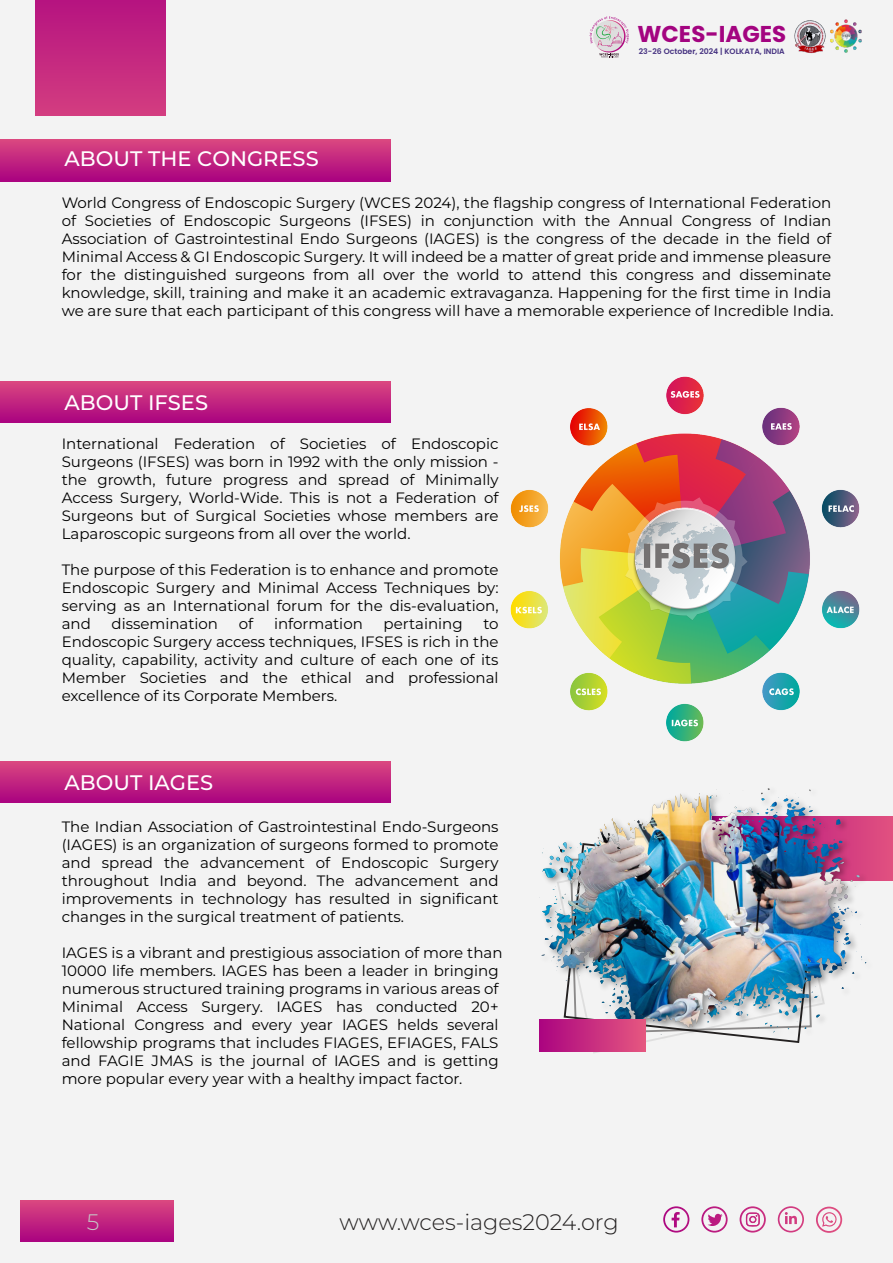
<style>
.page{position:relative;width:893px;height:1263px;background:#f3f3f3}
.page>*{position:absolute;margin:0;border:0;box-sizing:border-box;transform-origin:0 0}
.t1{font:700 22.95px "Poppins";color:#a30480}
.t2{font:300 22.35px "Montserrat";letter-spacing:-.005em;color:#232020}
.t3{font:300 22.35px "Montserrat";color:#c6c6c6}
.t4{font:500 21px "Montserrat";color:#fff}
.t5{font:15px/18px "Montserrat";color:#000;text-align:justify}
.t6{font:600 7.8px "Poppins";color:#453180}
</style>
<div class="page">
<div style="left:21px;top:1200px;width:153px;height:42px;background:linear-gradient(to bottom,#db4880,#ab0380)"></div>
<svg style="left:663px;top:1206px;width:26px;height:26px"></svg>
<svg style="left:701px;top:1206px;width:27px;height:26px"></svg>
<svg style="left:740px;top:1206px;width:26px;height:26px"></svg>
<svg style="left:816px;top:1206px;width:26px;height:27px"></svg>
<svg style="left:778px;top:1206px;width:26px;height:26px"></svg>
<div style="left:35px;top:0;width:131px;height:116px;background:linear-gradient(to bottom,#b61380,#d33d80)"></div>
<img style="left:510px;top:376px;width:350px;height:366px">
<div style="left:712px;top:817px;width:181px;height:63px;background:#dd4b80"></div>
<img style="left:539px;top:788px;width:327px;height:247px">
<img style="left:573px;top:794px;width:189px;height:107px">
<div style="left:539px;top:1019px;width:106px;height:32px;background:linear-gradient(to right,#ab0480,#e45680)"></div>
<div style="left:0;top:139px;width:391px;height:42px;background:linear-gradient(to bottom,#db4880,#ab0480)"></div>
<div style="left:0;top:381px;width:391px;height:42px;background:linear-gradient(to bottom,#db4880,#ab0480)"></div>
<div style="left:0;top:761px;width:391px;height:42px;background:linear-gradient(to bottom,#db4880,#ab0380)"></div>
<img style="left:794px;top:20px;width:32px;height:33px">
<img style="left:830px;top:20px;width:32px;height:33px">
<svg style="left:589px;top:16px;width:40px;height:42px"></svg>
<h3 class="t4" style="left:65px;top:144px;width:256px">ABOUT THE CONGRESS</h3>
<h1 class="t1" style="left:637px;top:21px;width:150px">WCES-IAGES</h1>
<p class="t6" style="left:639px;top:47px;width:147px">23-26 October, 2024 | KOLKATA, INDIA</p>
<p class="t5" style="left:62px;top:193px;width:773px;text-align:left">World Congress of Endoscopic Surgery (WCES 2024), the flagship congress of International Federation of Societies of Endoscopic Surgeons (IFSES) in conjunction with the Annual Congress of Indian Association of Gastrointestinal Endo Surgeons (IAGES) is the congress of the decade in the field of Minimal Access &amp; GI Endoscopic Surgery. It will indeed be a matter of great pride and immense pleasure for the distinguished surgeons from all over the world to attend this congress and disseminate knowledge, skill, training and make it an academic extravaganza. Happening for the first time in India we are sure that each participant of this congress will have a memorable experience of Incredible India.</p>
<h3 class="t4" style="left:65px;top:388px;width:145px">ABOUT IFSES</h3>
<p class="t5" style="left:62px;top:434px;width:438px">International Federation of Societies of Endoscopic Surgeons (IFSES) was born in 1992 with the only mission - the growth, future progress and spread of Minimally Access Surgery, World-Wide. This is not a Federation of Surgeons but of Surgical Societies whose members are Laparoscopic surgeons from all over the world.</p>
<p class="t5" style="left:62px;top:560px;width:438px">The purpose of this Federation is to enhance and promote Endoscopic Surgery and Minimal Access Techniques by: serving as an International forum for the dis-evaluation, and</p>
<p class="t5" style="left:112px;top:614px;width:108px">dissemination</p>
<p class="t5" style="left:239px;top:614px;width:16px">of</p>
<p class="t5" style="left:274px;top:614px;width:90px">information</p>
<p class="t5" style="left:384px;top:614px;width:81px">pertaining</p>
<p class="t5" style="left:62px;top:614px;width:438px;text-indent:422px">to Endoscopic Surgery access techniques, IFSES is rich in the quality, capability, activity and culture of each one of its Member Societies and the ethical and professional excellence of its Corporate Members.</p>
<h3 class="t4" style="left:65px;top:768px;width:150px">ABOUT IAGES</h3>
<p class="t5" style="left:62px;top:817px;width:438px">The Indian Association of Gastrointestinal Endo-Surgeons (IAGES) is an organization of surgeons formed to promote and spread the advancement of Endoscopic Surgery throughout India and beyond. The advancement and improvements in technology has resulted in significant changes in the surgical treatment of patients.</p>
<p class="t5" style="left:62px;top:943px;width:442px;text-align:left">IAGES is a vibrant and prestigious association of more than 10000 life members. IAGES has been a leader in bringing numerous structured training programs in various areas of Minimal Access Surgery. IAGES has conducted 20+ National Congress and every year IAGES helds several fellowship programs that includes FIAGES, EFIAGES, FALS and FAGIE JMAS is the journal of IAGES and is getting more popular every year with a healthy impact factor.</p>
<h2 class="t3" style="left:87px;top:1207px;width:14px">5</h2>
<h2 class="t2" style="left:340px;top:1207px;width:281px">www.wces-iages2024.org</h2>
</div>
